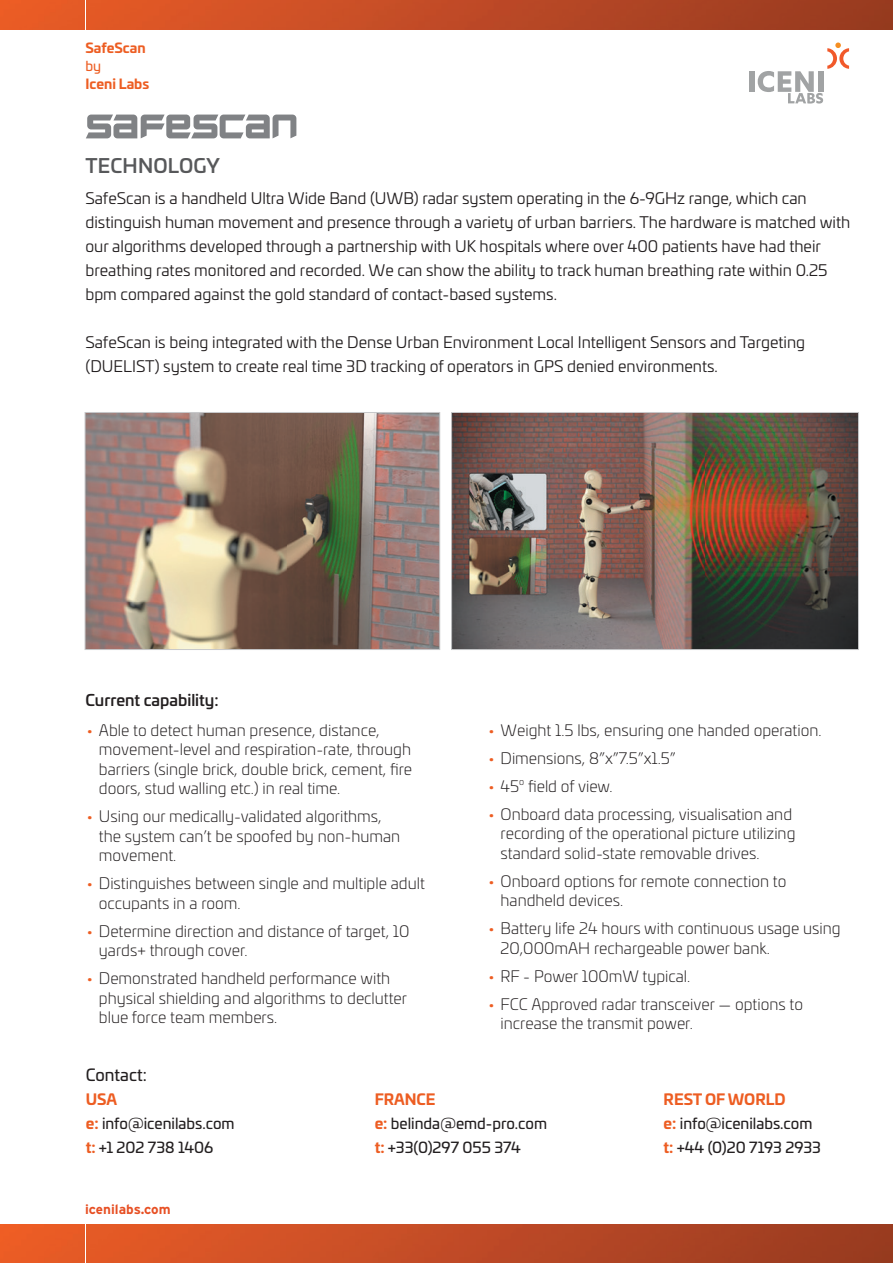
<style>
.page{position:relative;width:893px;height:1263px;background:#fff}
.page>*{position:absolute;margin:0;border:0;box-sizing:border-box;transform-origin:0 0}
.t1{font:500 19.5px "Univia Pro";letter-spacing:.01em;color:#57585a}
.t2{font:16.5px "Univia Pro";color:#231f20}
.t3{font:300 15.75px/19.5px "Univia Pro";color:#231f20}
.t4{font:15.75px/24px "Univia Pro";color:#231f20}
.t5{font:500 15.75px "Univia Pro";color:#231f20}
.t6{font:15px/24px "Univia Pro";color:#231f20}
.t7{font:700 13.5px "Univia Pro";color:#ed5d22}
.t8{font:700 13.5px "Interstate";color:#e75024}
.t9{font:13.5px "Univia Pro";color:#ed5d22}
.s1{color:#ed5d22}
.s2{font-weight:700;color:#ed5d22}
</style>
<div class="page">
<img style="left:0;top:0;width:893px;height:30px">
<img style="left:0;top:1225px;width:893px;height:38px">
<hr style="left:85px;top:0;width:1px;height:1263px;background:#fff">
<div style="left:749px;top:71px;width:5px;height:21px;background:#a1a3a4"></div>
<svg style="left:758px;top:43px;width:91px;height:61px"></svg>
<svg style="left:86px;top:115px;width:210px;height:23px"></svg>
<img style="left:87px;top:414px;width:351px;height:234px">
<div style="left:85px;top:412px;width:355px;height:238px;border:1px solid #c7c8ca"></div>
<img style="left:453px;top:414px;width:404px;height:234px">
<div style="left:451px;top:412px;width:408px;height:238px;border:1px solid #c7c8ca"></div>
<p class="t7" style="left:85px;top:37px;width:62px">SafeScan</p>
<p class="t9" style="left:85px;top:56px;width:17px">by</p>
<p class="t7" style="left:85px;top:73px;width:65px">Iceni Labs</p>
<p class="t1" style="left:86px;top:151px;width:136px">TECHNOLOGY</p>
<p class="t4" style="left:85px;top:185px;width:766px">SafeScan is a handheld Ultra Wide Band (UWB) radar system operating in the 6-9GHz range, which can distinguish human movement and presence through a variety of urban barriers. The hardware is matched with our algorithms developed through a partnership with UK hospitals where over 400 patients have had their breathing rates monitored and recorded. We can show the ability to track human breathing rate within 0.25 bpm compared against the gold standard of contact-based systems.</p>
<p class="t4" style="left:85px;top:329px;width:721px">SafeScan is being integrated with the Dense Urban Environment Local Intelligent Sensors and Targeting (DUELIST) system to create real time 3D tracking of operators in GPS denied environments.</p>
<p class="t5" style="left:85px;top:688px;width:135px">Current capability:</p>
<p class="t3" style="left:99px;top:719px;width:315px;text-indent:-13px"><span class="s1">•</span> Able to detect human presence, distance, movement-level and respiration-rate, through barriers (single brick, double brick, cement, fire doors, stud walling etc.) in real time.</p>
<p class="t3" style="left:99px;top:806px;width:303px;text-indent:-13px"><span class="s1">•</span> Using our medically-validated algorithms, the system can’t be spoofed by non-human movement.</p>
<p class="t3" style="left:99px;top:873px;width:327px;text-indent:-13px"><span class="s1">•</span> Distinguishes between single and multiple adult occupants in a room.</p>
<p class="t3" style="left:99px;top:920px;width:312px;text-indent:-13px"><span class="s1">•</span> Determine direction and distance of target, 10 yards+ through cover.</p>
<p class="t3" style="left:99px;top:968px;width:310px;text-indent:-13px"><span class="s1">•</span> Demonstrated handheld performance with physical shielding and algorithms to declutter blue force team members.</p>
<p class="t2" style="left:86px;top:1062px;width:63px">Contact:</p>
<p class="t3" style="left:487px;top:719px;width:336px"><span class="s1">•</span> Weight 1.5 lbs, ensuring one handed operation.</p>
<p class="t3" style="left:487px;top:747px;width:190px"><span class="s1">•</span> Dimensions, 8”x”7.5”x1.5”</p>
<p class="t3" style="left:487px;top:775px;width:127px"><span class="s1">•</span> 45<sup>o</sup> field of view.</p>
<p class="t3" style="left:501px;top:803px;width:296px;text-indent:-13px"><span class="s1">•</span> Onboard data processing, visualisation and recording of the operational picture utilizing standard solid-state removable drives.</p>
<p class="t3" style="left:501px;top:870px;width:287px;text-indent:-13px"><span class="s1">•</span> Onboard options for remote connection to handheld devices.</p>
<p class="t3" style="left:501px;top:918px;width:342px;text-indent:-13px"><span class="s1">•</span> Battery life 24 hours with continuous usage using<br>20,000mAH rechargeable power bank.</p>
<p class="t3" style="left:487px;top:965px;width:205px"><span class="s1">•</span> RF - Power 100mW typical.</p>
<p class="t3" style="left:501px;top:993px;width:304px;text-indent:-13px"><span class="s1">•</span> FCC Approved radar transceiver — options to increase the transmit power.</p>
<p class="t6" style="left:86px;top:1086px;width:150px"><span class="s2">USA<br>e:</span> info@icenilabs.com <span class="s2">t:</span> +1 202 738 1406</p>
<p class="t6" style="left:375px;top:1086px;width:174px"><span class="s2">FRANCE<br>e:</span> belinda@emd-pro.com <span class="s2">t:</span> +33(0)297 055 374</p>
<p class="t6" style="left:664px;top:1086px;width:159px"><span class="s2">REST OF WORLD<br>e:</span> info@icenilabs.com <span class="s2">t:</span> +44 (0)20 7193 2933</p>
<p class="t8" style="left:85px;top:1202px;width:87px">icenilabs.com</p>
</div>
